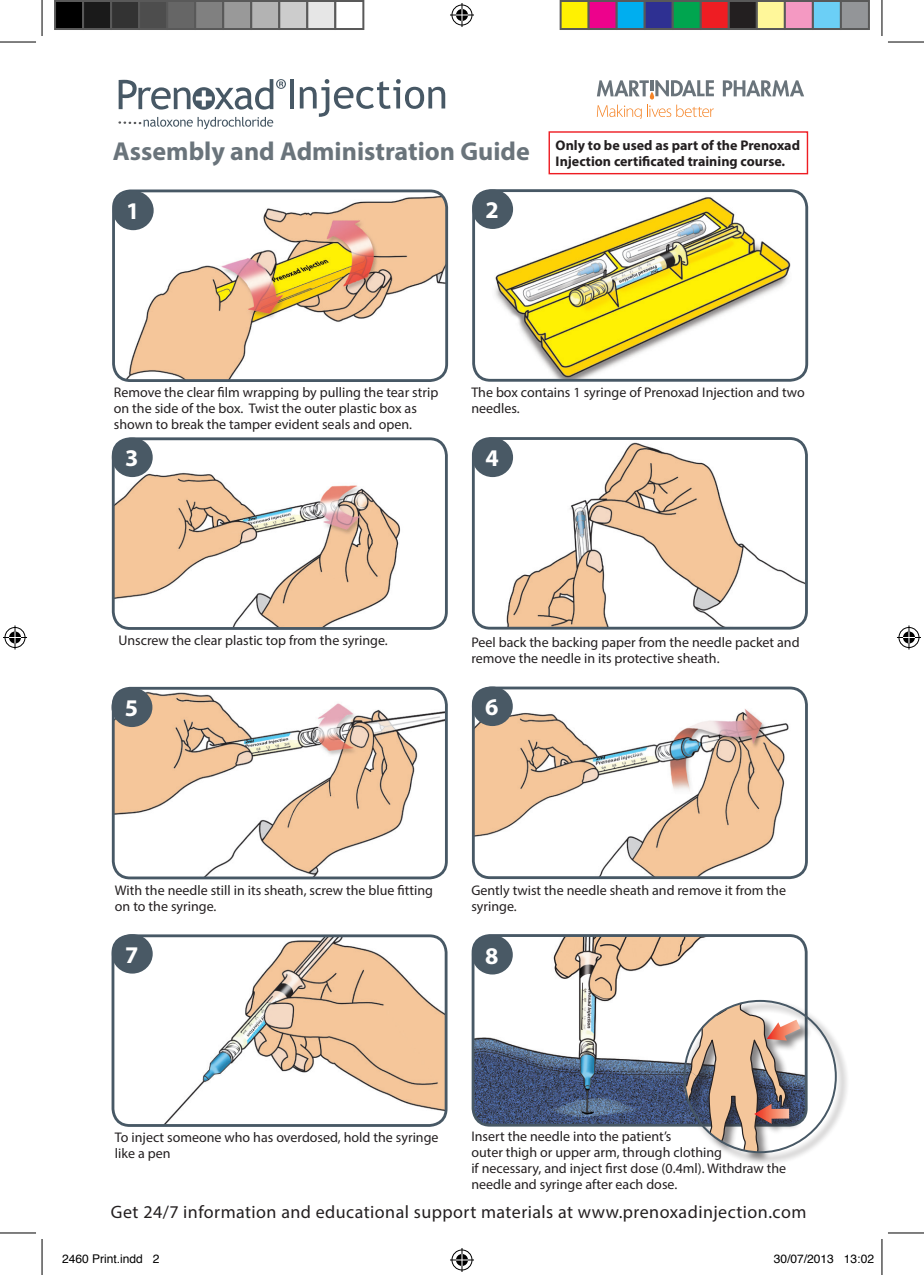
<style>
.page{position:relative;width:924px;height:1275px;background:#fff}
.page>*{position:absolute;margin:0;border:0;box-sizing:border-box;transform-origin:0 0}
.t1{font:700 26px "Myriad Pro";color:#6a747b}
.t2{font:700 24px "Myriad Pro";color:#fff}
.t3{font:18px "Myriad Pro";letter-spacing:.025em;color:#231f20}
.t4{font:14px/16px "Myriad Pro";color:#231f20}
.t5{font:700 14px/16.8px "Myriad Pro";color:#231f20}
.t6{font:12px "Helvetica";color:#000}
</style>
<div class="page">
<img style="left:115px;top:193px;width:331px;height:186px">
<div style="left:112px;top:189px;width:336px;height:193px;border:3px solid #475865;border-radius:17px"></div>
<img style="left:476px;top:191px;width:330px;height:189px">
<div style="left:472px;top:189px;width:335px;height:193px;border:3px solid #475865;border-radius:17px"></div>
<img style="left:113px;top:439px;width:333px;height:189px">
<div style="left:112px;top:437px;width:335px;height:193px;border:3px solid #475865;border-radius:17px"></div>
<img style="left:475px;top:438px;width:331px;height:190px">
<div style="left:471px;top:437px;width:336px;height:192px;border:3px solid #475865;border-radius:17px"></div>
<img style="left:113px;top:688px;width:333px;height:190px">
<div style="left:112px;top:687px;width:335px;height:192px;border:3px solid #475865;border-radius:17px"></div>
<img style="left:475px;top:689px;width:331px;height:188px">
<div style="left:471px;top:686px;width:336px;height:193px;border:3px solid #475865;border-radius:17px"></div>
<img style="left:115px;top:937px;width:331px;height:188px">
<div style="left:111px;top:934px;width:336px;height:193px;border:3px solid #475865;border-radius:17px"></div>
<img style="left:474px;top:935px;width:331px;height:190px">
<div style="left:471px;top:934px;width:336px;height:192px;border:3px solid #475865;border-radius:17px"></div>
<div style="left:682px;top:999px;width:166px;height:166px;background:#231f20;opacity:.55"></div>
<svg style="left:683px;top:1001px;width:117px;height:151px"></svg>
<div style="left:113px;top:191px;width:41px;height:39px;background:#495965;border-radius:50%"></div>
<div style="left:472px;top:189px;width:41px;height:40px;background:#495965;border-radius:50%"></div>
<div style="left:472px;top:437px;width:41px;height:40px;background:#495965;border-radius:50%"></div>
<div style="left:112px;top:437px;width:41px;height:40px;background:#495965;border-radius:50%"></div>
<div style="left:111px;top:687px;width:41px;height:40px;background:#495965;border-radius:50%"></div>
<div style="left:471px;top:686px;width:41px;height:40px;background:#495965;border-radius:50%"></div>
<div style="left:112px;top:934px;width:41px;height:39px;background:#495965;border-radius:50%"></div>
<div style="left:471px;top:935px;width:41px;height:39px;background:#495965;border-radius:50%"></div>
<hr style="left:290px;top:79px;width:4px;height:29px;background:#475865">
<svg style="left:299px;top:79px;width:146px;height:38px"></svg>
<svg style="left:118px;top:117px;width:155px;height:12px"></svg>
<svg style="left:119px;top:79px;width:167px;height:31px"></svg>
<svg style="left:722px;top:80px;width:81px;height:16px"></svg>
<svg style="left:596px;top:80px;width:117px;height:38px"></svg>
<div style="left:548px;top:131px;width:259px;height:43px;border:1px solid #ee1d23"></div>
<hr style="left:0;top:42px;width:36px;height:1px;background:#000">
<hr style="left:887px;top:42px;width:36px;height:1px;background:#000">
<hr style="left:0;top:1232px;width:36px;height:1px;background:#000">
<hr style="left:887px;top:1232px;width:36px;height:1px;background:#000">
<hr style="left:42px;top:0;width:1px;height:36px;background:#000">
<hr style="left:42px;top:1239px;width:1px;height:36px;background:#000">
<hr style="left:881px;top:0;width:1px;height:36px;background:#000">
<hr style="left:881px;top:1239px;width:1px;height:36px;background:#000">
<svg style="left:450px;top:3px;width:24px;height:24px"></svg>
<svg style="left:450px;top:1248px;width:24px;height:24px"></svg>
<svg style="left:3px;top:625px;width:24px;height:24px"></svg>
<svg style="left:897px;top:625px;width:23px;height:24px"></svg>
<div style="left:55px;top:1px;width:28px;height:28px;background:#000"></div>
<div style="left:54px;top:0;width:30px;height:30px;border:2px solid #595959"></div>
<div style="left:83px;top:1px;width:28px;height:28px;background:#1a1a1a"></div>
<div style="left:82px;top:0;width:30px;height:30px;border:2px solid #595959"></div>
<div style="left:111px;top:1px;width:28px;height:28px;background:#333"></div>
<div style="left:110px;top:0;width:30px;height:30px;border:2px solid #595959"></div>
<div style="left:139px;top:1px;width:28px;height:28px;background:#4d4d4d"></div>
<div style="left:138px;top:0;width:30px;height:30px;border:2px solid #595959"></div>
<div style="left:167px;top:1px;width:28px;height:28px;background:#666"></div>
<div style="left:166px;top:0;width:30px;height:30px;border:2px solid #595959"></div>
<div style="left:195px;top:1px;width:28px;height:28px;background:#808080"></div>
<div style="left:194px;top:0;width:30px;height:30px;border:2px solid #595959"></div>
<div style="left:223px;top:1px;width:28px;height:28px;background:#999"></div>
<div style="left:222px;top:0;width:30px;height:30px;border:2px solid #595959"></div>
<div style="left:251px;top:1px;width:28px;height:28px;background:#b3b3b3"></div>
<div style="left:250px;top:0;width:30px;height:30px;border:2px solid #595959"></div>
<div style="left:279px;top:1px;width:28px;height:28px;background:#ccc"></div>
<div style="left:278px;top:0;width:30px;height:30px;border:2px solid #595959"></div>
<div style="left:307px;top:1px;width:28px;height:28px;background:#e6e6e6"></div>
<div style="left:306px;top:0;width:30px;height:30px;border:2px solid #595959"></div>
<div style="left:334px;top:0;width:30px;height:30px;border:2px solid #595959"></div>
<div style="left:560px;top:1px;width:28px;height:28px;background:#fff101"></div>
<div style="left:559px;top:0;width:30px;height:30px;border:2px solid #595959"></div>
<div style="left:588px;top:1px;width:28px;height:28px;background:#ed028c"></div>
<div style="left:587px;top:0;width:30px;height:30px;border:2px solid #595959"></div>
<div style="left:616px;top:1px;width:28px;height:28px;background:#00aeef"></div>
<div style="left:615px;top:0;width:30px;height:30px;border:2px solid #595959"></div>
<div style="left:644px;top:1px;width:28px;height:28px;background:#2e3092"></div>
<div style="left:643px;top:0;width:30px;height:30px;border:2px solid #595959"></div>
<div style="left:672px;top:1px;width:28px;height:28px;background:#00a54f"></div>
<div style="left:671px;top:0;width:30px;height:30px;border:2px solid #595959"></div>
<div style="left:700px;top:1px;width:28px;height:28px;background:#ee1d23"></div>
<div style="left:699px;top:0;width:30px;height:30px;border:2px solid #595959"></div>
<div style="left:728px;top:1px;width:28px;height:28px;background:#231f20"></div>
<div style="left:727px;top:0;width:30px;height:30px;border:2px solid #595959"></div>
<div style="left:756px;top:1px;width:28px;height:28px;background:#fff79a"></div>
<div style="left:755px;top:0;width:30px;height:30px;border:2px solid #595959"></div>
<div style="left:784px;top:1px;width:28px;height:28px;background:#f499c2"></div>
<div style="left:783px;top:0;width:30px;height:30px;border:2px solid #595959"></div>
<div style="left:812px;top:1px;width:28px;height:28px;background:#6bcff6"></div>
<div style="left:811px;top:0;width:30px;height:30px;border:2px solid #595959"></div>
<div style="left:840px;top:1px;width:28px;height:28px;background:#939598"></div>
<div style="left:839px;top:0;width:30px;height:30px;border:2px solid #595959"></div>
<h1 class="t1" style="left:113px;top:135px;width:418px">Assembly and Administration Guide</h1>
<h2 class="t2" style="left:126px;top:196px;width:15px">1</h2>
<h2 class="t2" style="left:485px;top:194px;width:15px">2</h2>
<p class="t5" style="left:555px;top:136px;width:246px">Only to be used as part of the Prenoxad<br>Injection certificated training course.</p>
<p class="t4" style="left:114px;top:383px;width:326px">Remove the clear film wrapping by pulling the tear strip on the side of the box. Twist the outer plastic box as shown to break the tamper evident seals and open.</p>
<p class="t4" style="left:471px;top:384px;width:335px">The box contains 1 syringe of Prenoxad Injection and two needles.</p>
<h2 class="t2" style="left:125px;top:442px;width:15px">3</h2>
<h2 class="t2" style="left:485px;top:442px;width:15px">4</h2>
<p class="t4" style="left:118px;top:632px;width:271px">Unscrew the clear plastic top from the syringe.</p>
<p class="t4" style="left:471px;top:633px;width:329px">Peel back the backing paper from the needle packet and remove the needle in its protective sheath.</p>
<h2 class="t2" style="left:125px;top:692px;width:15px">5</h2>
<h2 class="t2" style="left:485px;top:691px;width:15px">6</h2>
<p class="t4" style="left:115px;top:882px;width:319px">With the needle still in its sheath, screw the blue fitting on to the syringe.</p>
<p class="t4" style="left:471px;top:882px;width:316px">Gently twist the needle sheath and remove it from the syringe.</p>
<h2 class="t2" style="left:125px;top:939px;width:15px">7</h2>
<h2 class="t2" style="left:485px;top:940px;width:15px">8</h2>
<p class="t4" style="left:115px;top:1129px;width:325px">To inject someone who has overdosed, hold the syringe like a pen</p>
<p class="t4" style="left:471px;top:1128px;width:316px">Insert the needle into the patient’s<br>outer thigh or upper arm, through clothing<br>if necessary, and inject first dose (0.4ml). Withdraw the needle and syringe after each dose.</p>
<p class="t3" style="left:111px;top:1201px;width:696px">Get 24/7 information and educational support materials at www.prenoxadinjection.com</p>
<p class="t6" style="left:62px;top:1249px;width:99px">2460 Print.indd 2</p>
<p class="t6" style="left:773px;top:1249px;width:102px">30/07/2013 13:02</p>
</div>
